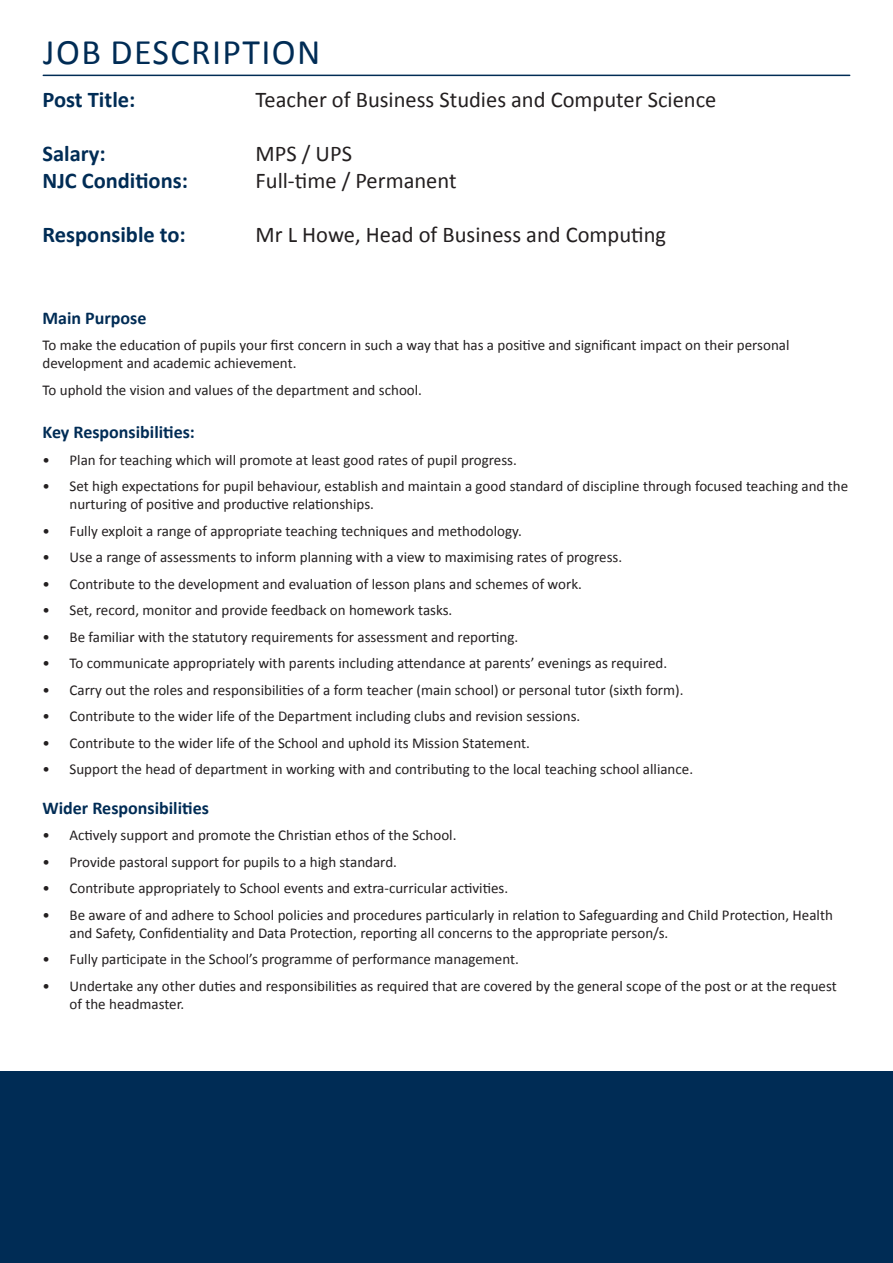
<style>
.page{position:relative;width:893px;height:1263px;background:#fff}
.page>*{position:absolute;margin:0;border:0;box-sizing:border-box;transform-origin:0 0}
.t1{font:36px "Calibri";letter-spacing:.04em;color:#002c55}
.t2{font:22.5px "Calibri";color:#231f20}
.t3{font:700 22.5px "Calibri";color:#002c55}
.t4{font:700 18px "Calibri";color:#002c55}
.t5{font:15px/18px "Calibri";color:#231f20}
</style>
<div class="page">
<hr style="left:43px;top:75px;width:807px;height:1px;background:#002c55">
<div style="left:0;top:1071px;width:893px;height:192px;background:#002c55"></div>
<p class="t1" style="left:43px;top:27px;width:279px">JOB DESCRIPTION</p>
<p class="t3" style="left:43px;top:84px;width:94px">Post Title:</p>
<p class="t2" style="left:256px;top:84px;width:462px">Teacher of Business Studies and Computer Science</p>
<p class="t3" style="left:43px;top:138px;width:65px">Salary:</p>
<p class="t2" style="left:256px;top:138px;width:98px">MPS / UPS</p>
<p class="t3" style="left:43px;top:165px;width:147px">NJC Conditions:</p>
<p class="t2" style="left:256px;top:165px;width:203px">Full-time / Permanent</p>
<p class="t3" style="left:43px;top:219px;width:145px">Responsible to:</p>
<p class="t2" style="left:256px;top:219px;width:412px">Mr L Howe, Head of Business and Computing</p>
<p class="t4" style="left:43px;top:305px;width:106px">Main Purpose</p>
<p class="t5" style="left:43px;top:336px;width:748px">To make the education of pupils your first concern in such a way that has a positive and significant impact on their personal development and academic achievement.</p>
<p class="t5" style="left:43px;top:381px;width:381px">To uphold the vision and values of the department and school.</p>
<p class="t4" style="left:43px;top:419px;width:154px">Key Responsibilities:</p>
<p class="t5" style="left:43px;top:450px;width:476px">• Plan for teaching which will promote at least good rates of pupil progress.</p>
<p class="t5" style="left:70px;top:477px;width:780px;text-indent:-27px">• Set high expectations for pupil behaviour, establish and maintain a good standard of discipline through focused teaching and the nurturing of positive and productive relationships.</p>
<p class="t5" style="left:43px;top:521px;width:481px">• Fully exploit a range of appropriate teaching techniques and methodology.</p>
<p class="t5" style="left:43px;top:548px;width:581px">• Use a range of assessments to inform planning with a view to maximising rates of progress.</p>
<p class="t5" style="left:43px;top:574px;width:541px">• Contribute to the development and evaluation of lesson plans and schemes of work.</p>
<p class="t5" style="left:43px;top:601px;width:411px">• Set, record, monitor and provide feedback on homework tasks.</p>
<p class="t5" style="left:43px;top:627px;width:477px">• Be familiar with the statutory requirements for assessment and reporting.</p>
<p class="t5" style="left:43px;top:654px;width:626px">• To communicate appropriately with parents including attendance at parents’ evenings as required.</p>
<p class="t5" style="left:43px;top:680px;width:642px">• Carry out the roles and responsibilities of a form teacher (main school) or personal tutor (sixth form).</p>
<p class="t5" style="left:43px;top:707px;width:539px">• Contribute to the wider life of the Department including clubs and revision sessions.</p>
<p class="t5" style="left:43px;top:733px;width:489px">• Contribute to the wider life of the School and uphold its Mission Statement.</p>
<p class="t5" style="left:43px;top:760px;width:652px">• Support the head of department in working with and contributing to the local teaching school alliance.</p>
<p class="t4" style="left:43px;top:795px;width:168px">Wider Responsibilities</p>
<p class="t5" style="left:43px;top:826px;width:415px">• Actively support and promote the Christian ethos of the School.</p>
<p class="t5" style="left:43px;top:852px;width:356px">• Provide pastoral support for pupils to a high standard.</p>
<p class="t5" style="left:43px;top:879px;width:467px">• Contribute appropriately to School events and extra-curricular activities.</p>
<p class="t5" style="left:70px;top:905px;width:765px;text-indent:-27px">• Be aware of and adhere to School policies and procedures particularly in relation to Safeguarding and Child Protection, Health and Safety, Confidentiality and Data Protection, reporting all concerns to the appropriate person/s.</p>
<p class="t5" style="left:43px;top:950px;width:478px">• Fully participate in the School’s programme of performance management.</p>
<p class="t5" style="left:70px;top:976px;width:769px;text-indent:-27px">• Undertake any other duties and responsibilities as required that are covered by the general scope of the post or at the request of the headmaster.</p>
</div>
